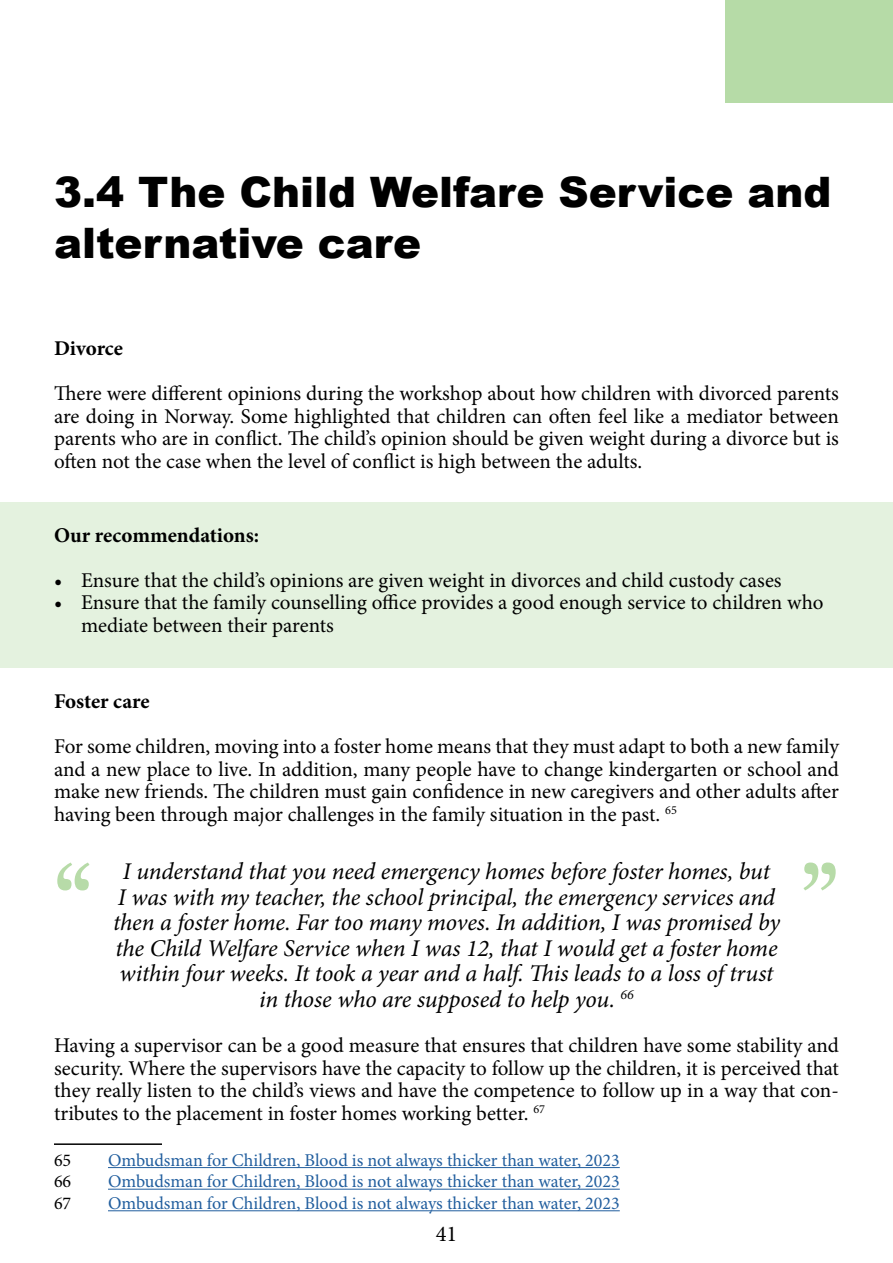
<style>
.page{position:relative;width:893px;height:1263px;background:#fff}
.page>*{position:absolute;margin:0;border:0;box-sizing:border-box;transform-origin:0 0}
.t1{font:100.5px "Marion";color:#b7dba8}
.t2{font:900 42px/50.4px "Arial";color:#000}
.t3{font:italic 24px/25.5px "Minion Pro";letter-spacing:-.005em;color:#000;text-align:center}
.t4{font:22.5px "Minion Pro";color:#000}
.t5{font:21px/22.5px "Minion Pro";color:#000;text-align:justify}
.t6{font:700 21px "Minion Pro";color:#000}
.t7{font:18px "Minion Pro";color:#215e9e}
.t8{font:18px "Minion Pro";color:#000}
</style>
<div class="page">
<div style="left:725px;top:0;width:168px;height:102px;background:#b6dba7"></div>
<div style="left:0;top:502px;width:893px;height:166px;background:#e4f2df"></div>
<hr style="left:54px;top:1143px;width:108px;height:2px;background:#000">
<hr style="left:108px;top:1167px;width:512px;height:1px;background:#215e9e">
<hr style="left:108px;top:1189px;width:512px;height:1px;background:#215e9e">
<hr style="left:108px;top:1210px;width:512px;height:1px;background:#215e9e">
<h2 class="t2" style="left:54px;top:166px;width:779px">3.4 The Child Welfare Service and alternative care</h2>
<p class="t6" style="left:54px;top:334px;width:71px">Divorce</p>
<p class="t5" style="left:54px;top:383px;width:786px">There were different opinions during the workshop about how children with divorced parents are doing in Norway. Some highlighted that children can often feel like a mediator between parents who are in conflict. The child’s opinion should be given weight during a divorce but is often not the case when the level of conflict is high between the adults.</p>
<p class="t6" style="left:54px;top:520px;width:207px">Our recommendations:</p>
<p class="t5" style="left:54px;top:569px;width:729px">• Ensure that the child’s opinions are given weight in divorces and child custody cases</p>
<p class="t5" style="left:81px;top:591px;width:744px;text-indent:-27px">• Ensure that the family counselling office provides a good enough service to children who mediate between their parents</p>
<p class="t6" style="left:54px;top:687px;width:97px">Foster care</p>
<p class="t5" style="left:54px;top:735px;width:786px">For some children, moving into a foster home means that they must adapt to both a new family and a new place to live. In addition, many people have to change kindergarten or school and make new friends. The children must gain confidence in new caregivers and other adults after having been through major challenges in the family situation in the past. <sup>65</sup></p>
<h1 class="t1" style="left:54px;top:840px;width:40px">“</h1>
<h1 class="t1" style="left:800px;top:840px;width:40px">”</h1>
<p class="t3" style="left:113px;top:859px;width:668px">I understand that you need emergency homes before foster homes, but<br>I was with my teacher, the school principal, the emergency services and then a foster home. Far too many moves. In addition, I was promised by the Child Welfare Service when I was 12, that I would get a foster home within four weeks. It took a year and a half. This leads to a loss of trust in those who are supposed to help you. <sup>66</sup></p>
<p class="t5" style="left:54px;top:1034px;width:786px">Having a supervisor can be a good measure that ensures that children have some stability and security. Where the supervisors have the capacity to follow up the children, it is perceived that they really listen to the child’s views and have the competence to follow up in a way that con&shy;tributes to the placement in foster homes working better. <sup>67</sup></p>
<p class="t8" style="left:54px;top:1148px;width:19px">65</p>
<p class="t7" style="left:108px;top:1148px;width:513px">Ombudsman for Children, Blood is not always thicker than water, 2023</p>
<p class="t8" style="left:54px;top:1169px;width:19px">66</p>
<p class="t7" style="left:108px;top:1169px;width:513px">Ombudsman for Children, Blood is not always thicker than water, 2023</p>
<p class="t8" style="left:54px;top:1191px;width:19px">67</p>
<p class="t7" style="left:108px;top:1191px;width:513px">Ombudsman for Children, Blood is not always thicker than water, 2023</p>
<p class="t4" style="left:436px;top:1219px;width:23px">41</p>
</div>
